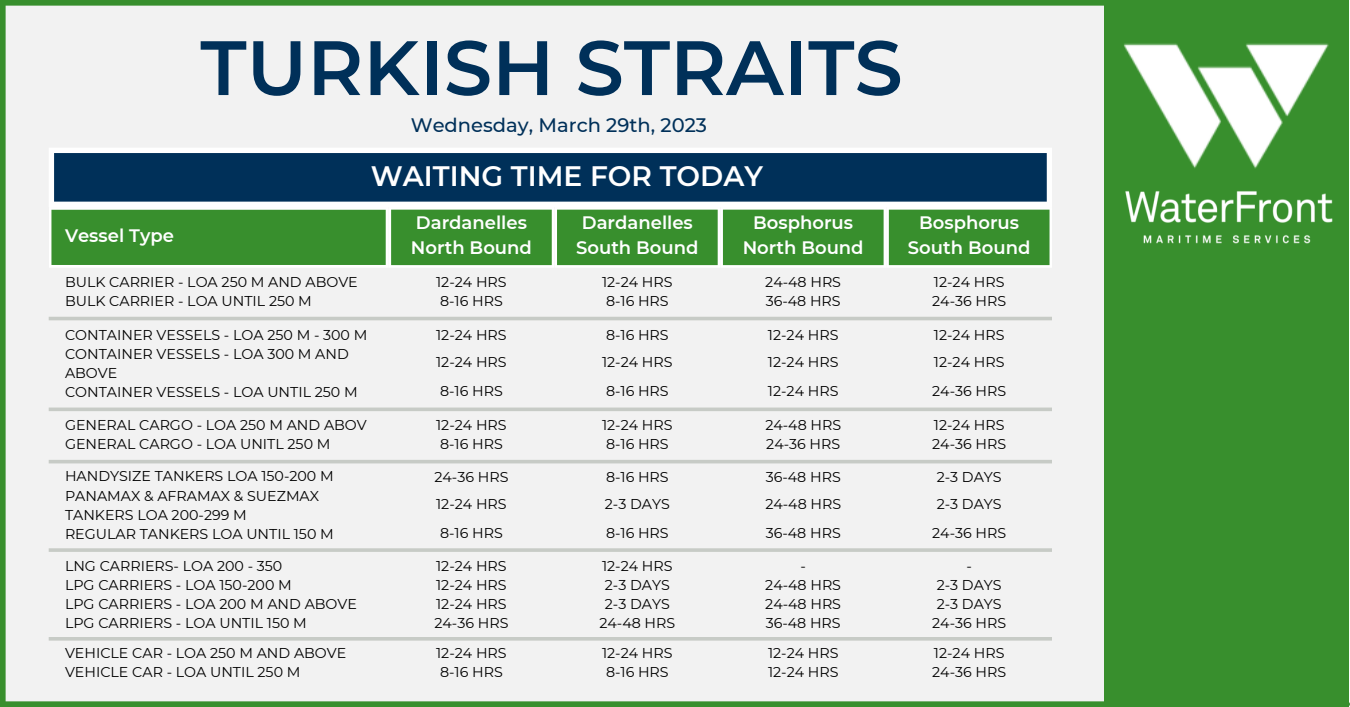
<style>
.page{position:relative;width:1350px;height:707px;background:#fff}
.page>*{position:absolute;margin:0;border:0;box-sizing:border-box;transform-origin:0 0}
.t1{font:600 76.8px "Montserrat";color:#003059}
.t2{font:600 28.05px "Montserrat";color:#fff}
.t3{font:500 19.5px "Montserrat";color:#003059}
.t4{font:600 18px/24.8px "Montserrat";color:#fff;text-align:center}
.t5{font:14.25px/19.2px "Montserrat";color:#000}
</style>
<div class="page">
<div style="left:0;top:0;width:1117px;height:705px;background:#f2f2f2"></div>
<div style="left:1104px;top:0;width:245px;height:706px;background:#388f2d"></div>
<img style="left:1124px;top:43px;width:205px;height:126px">
<img style="left:1125px;top:191px;width:208px;height:53px">
<svg style="left:49px;top:148px;width:1003px;height:59px;fill:#003059"></svg>
<svg style="left:49px;top:207px;width:1003px;height:60px;background:#4c9a42"></svg>
<hr style="left:49px;top:317px;width:1003px;height:3px;background:#c7cbc6">
<svg style="left:49px;top:407px;width:1003px;height:4px;background:#ccd0cb"></svg>
<hr style="left:49px;top:460px;width:1003px;height:3px;background:#c7cbc6">
<svg style="left:49px;top:548px;width:1003px;height:4px;background:#cbceca"></svg>
<hr style="left:49px;top:637px;width:1003px;height:3px;background:#c7cbc6">
<div style="left:0;top:0;width:1104px;height:6px;background:#388f2d"></div>
<div style="left:0;top:0;width:6px;height:706px;background:#388f2d"></div>
<div style="left:3px;top:701px;width:1344px;height:5px;background:#388f2d"></div>
<h1 class="t1" style="left:200px;top:21px;width:704px">TURKISH STRAITS</h1>
<p class="t4" style="left:65px;top:223px;width:111px">Vessel Type</p>
<h3 class="t3" style="left:411px;top:113px;width:298px">Wednesday, March 29th, 2023</h3>
<h2 class="t2" style="left:371px;top:159px;width:394px">WAITING TIME FOR TODAY</h2>
<p class="t4" style="left:576px;top:211px;width:124px">Dardanelles<br>South Bound</p>
<p class="t4" style="left:743px;top:211px;width:122px">Bosphorus<br>North Bound</p>
<p class="t4" style="left:908px;top:211px;width:124px">Bosphorus<br>South Bound</p>
<p class="t4" style="left:411px;top:211px;width:122px;text-align:left">Dardanelles<br>North Bound</p>
<p class="t5" style="left:65px;top:272px;width:294px">BULK CARRIER - LOA 250 M AND ABOVE<br>BULK CARRIER - LOA UNTIL 250 M</p>
<p class="t5" style="left:65px;top:325px;width:304px">CONTAINER VESSELS - LOA 250 M - 300 M<br>CONTAINER VESSELS - LOA 300 M AND<br>ABOVE<br>CONTAINER VESSELS - LOA UNTIL 250 M</p>
<p class="t5" style="left:65px;top:415px;width:303px">GENERAL CARGO - LOA 250 M AND ABOV<br>GENERAL CARGO - LOA UNITL 250 M</p>
<p class="t5" style="left:65px;top:466px;width:270px">HANDYSIZE TANKERS LOA 150-200 M<br>PANAMAX &amp; AFRAMAX &amp; SUEZMAX<br>TANKERS LOA 200-299 M<br>REGULAR TANKERS LOA UNTIL 150 M</p>
<p class="t5" style="left:65px;top:555px;width:294px">LNG CARRIERS- LOA 200 - 350<br>LPG CARRIERS - LOA 150-200 M<br>LPG CARRIERS - LOA 200 M AND ABOVE<br>LPG CARRIERS - LOA UNTIL 150 M</p>
<p class="t5" style="left:65px;top:642px;width:283px">VEHICLE CAR - LOA 250 M AND ABOVE<br>VEHICLE CAR - LOA UNTIL 250 M</p>
<p class="t5" style="left:436px;top:272px;width:72px">12-24 HRS<br>8-16 HRS</p>
<p class="t5" style="left:602px;top:272px;width:72px">12-24 HRS<br>8-16 HRS</p>
<p class="t5" style="left:765px;top:272px;width:77px">24-48 HRS<br>36-48 HRS</p>
<p class="t5" style="left:932px;top:272px;width:75px">12-24 HRS<br>24-36 HRS</p>
<p class="t5" style="left:436px;top:322px;width:72px;line-height:27px">12-24 HRS<br>12-24 HRS</p>
<p class="t5" style="left:602px;top:322px;width:72px;line-height:27px">8-16 HRS<br>12-24 HRS</p>
<p class="t5" style="left:768px;top:322px;width:72px;line-height:27px">12-24 HRS<br>12-24 HRS</p>
<p class="t5" style="left:934px;top:322px;width:72px;line-height:27px">12-24 HRS<br>12-24 HRS</p>
<p class="t5" style="left:440px;top:381px;width:64px">8-16 HRS</p>
<p class="t5" style="left:606px;top:381px;width:64px">8-16 HRS</p>
<p class="t5" style="left:768px;top:381px;width:72px">12-24 HRS</p>
<p class="t5" style="left:932px;top:381px;width:75px">24-36 HRS</p>
<p class="t5" style="left:436px;top:415px;width:72px">12-24 HRS<br>8-16 HRS</p>
<p class="t5" style="left:602px;top:415px;width:72px">12-24 HRS<br>8-16 HRS</p>
<p class="t5" style="left:765px;top:415px;width:77px">24-48 HRS<br>24-36 HRS</p>
<p class="t5" style="left:932px;top:415px;width:75px">12-24 HRS<br>24-36 HRS</p>
<p class="t5" style="left:434px;top:463px;width:75px;line-height:27px">24-36 HRS<br>12-24 HRS</p>
<p class="t5" style="left:605px;top:463px;width:67px;line-height:27px">8-16 HRS<br>2-3 DAYS</p>
<p class="t5" style="left:765px;top:463px;width:77px;line-height:27px">36-48 HRS<br>24-48 HRS</p>
<p class="t5" style="left:937px;top:463px;width:67px;line-height:27px">2-3 DAYS<br>2-3 DAYS</p>
<p class="t5" style="left:440px;top:523px;width:64px">8-16 HRS</p>
<p class="t5" style="left:606px;top:523px;width:64px">8-16 HRS</p>
<p class="t5" style="left:766px;top:523px;width:76px">36-48 HRS</p>
<p class="t5" style="left:932px;top:523px;width:75px">24-36 HRS</p>
<p class="t5" style="left:434px;top:555px;width:75px">12-24 HRS<br>12-24 HRS<br>12-24 HRS<br>24-36 HRS</p>
<p class="t5" style="left:599px;top:555px;width:77px;text-align:center">12-24 HRS<br>2-3 DAYS<br>2-3 DAYS<br>24-48 HRS</p>
<p class="t5" style="left:765px;top:555px;width:77px;text-align:center">-<br>24-48 HRS<br>24-48 HRS<br>36-48 HRS</p>
<p class="t5" style="left:932px;top:555px;width:75px;text-align:center">-<br>2-3 DAYS<br>2-3 DAYS<br>24-36 HRS</p>
<p class="t5" style="left:436px;top:642px;width:72px">12-24 HRS<br>8-16 HRS</p>
<p class="t5" style="left:602px;top:642px;width:72px">12-24 HRS<br>8-16 HRS</p>
<p class="t5" style="left:768px;top:642px;width:72px">12-24 HRS<br>12-24 HRS</p>
<p class="t5" style="left:932px;top:642px;width:75px">12-24 HRS<br>24-36 HRS</p>
</div>
